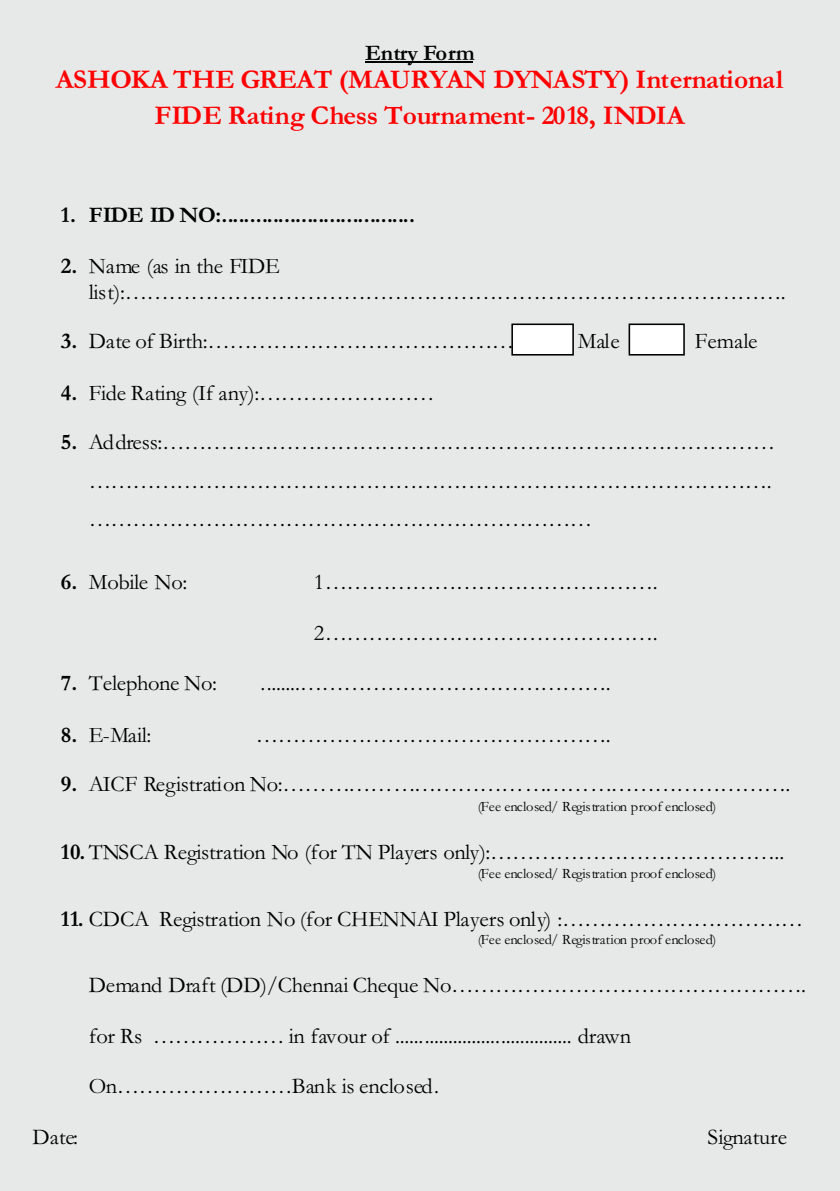
<style>
.page{position:relative;width:840px;height:1191px;background:#fff}
.page>*{position:absolute;margin:0;border:0;box-sizing:border-box;transform-origin:0 0}
.t1{font:700 27.2px/35.2px "Garamond";letter-spacing:-.01em;color:#f00;text-align:center}
.t2{font:22.4px/38.6px "Garamond";letter-spacing:-.01em;color:#000}
.t3{font:700 22.4px "Garamond";letter-spacing:-.01em;color:#000}
.t4{font:14.4px "Garamond";letter-spacing:-.01em;color:#000}
.s1{font-weight:700}
</style>
<div class="page">
<div style="left:0;top:0;width:839px;height:1191px;background:#e7e8e8"></div>
<hr style="left:365px;top:61px;width:108px;height:2px;background:#000">
<div style="left:629px;top:324px;width:54px;height:31px;background:#fff"></div>
<div style="left:628px;top:323px;width:56px;height:32px;border:2px solid #000"></div>
<div style="left:512px;top:324px;width:60px;height:31px;background:#fff"></div>
<div style="left:511px;top:323px;width:62px;height:32px;border:2px solid #000"></div>
<p class="t3" style="left:365px;top:45px;width:111px">Entry Form</p>
<p class="t1" style="left:56px;top:65px;width:728px">ASHOKA THE GREAT (MAURYAN DYNASTY) International<br>FIDE Rating Chess Tournament- 2018, INDIA</p>
<p class="t3" style="left:61px;top:207px;width:355px">1. FIDE ID NO:..................................</p>
<p class="t2" style="left:89px;top:256px;width:698px;line-height:25.6px;text-indent:-28px"><span class="s1">2.</span> Name (as in the FIDE list):……………………………………………………………………………….</p>
<p class="t2" style="left:61px;top:325px;width:560px"><span class="s1">3.</span> Date of Birth:………………………………………….. Male</p>
<p class="t2" style="left:694px;top:325px;width:64px">Female</p>
<p class="t2" style="left:61px;top:376px;width:375px"><span class="s1">4.</span> Fide Rating (If any):……………………</p>
<p class="t2" style="left:89px;top:426px;width:687px;text-indent:-28px"><span class="s1">5.</span> Address:………………………………………………………………………… …………………………………………………………………………………. ……………………………………………………………</p>
<p class="t2" style="left:61px;top:565px;width:128px"><span class="s1">6.</span> Mobile No:</p>
<p class="t2" style="left:313px;top:565px;width:345px">1……………………………………….</p>
<p class="t2" style="left:313px;top:617px;width:345px">2……………………………………….</p>
<p class="t2" style="left:61px;top:666px;width:158px"><span class="s1">7.</span> Telephone No:</p>
<p class="t2" style="left:260px;top:666px;width:351px">........…………………………………….</p>
<p class="t2" style="left:61px;top:718px;width:92px"><span class="s1">8.</span> E-Mail:</p>
<p class="t2" style="left:256px;top:718px;width:356px">………………………………………….</p>
<p class="t2" style="left:61px;top:767px;width:731px"><span class="s1">9.</span> AICF Registration No:…………………………………………………………….</p>
<p class="t4" style="left:477px;top:801px;width:240px">(Fee enclosed/ Registration proof enclosed)</p>
<p class="t2" style="left:61px;top:835px;width:724px"><span class="s1">10.</span> TNSCA Registration No (for TN Players only):…………………………………..</p>
<p class="t4" style="left:477px;top:868px;width:240px">(Fee enclosed/ Registration proof enclosed)</p>
<p class="t2" style="left:61px;top:902px;width:743px"><span class="s1">11.</span> CDCA Registration No (for CHENNAI Players only) :……………………………</p>
<p class="t4" style="left:477px;top:934px;width:240px">(Fee enclosed/ Registration proof enclosed)</p>
<p class="t2" style="left:89px;top:968px;width:718px">Demand Draft (DD)/Chennai Cheque No………………………………………….</p>
<p class="t2" style="left:89px;top:1019px;width:544px">for Rs ……………… in favour of ..................................... drawn</p>
<p class="t2" style="left:89px;top:1069px;width:351px">On……………………Bank is enclosed.</p>
<p class="t2" style="left:33px;top:1120px;width:47px">Date:</p>
<p class="t2" style="left:707px;top:1120px;width:81px">Signature</p>
</div>
